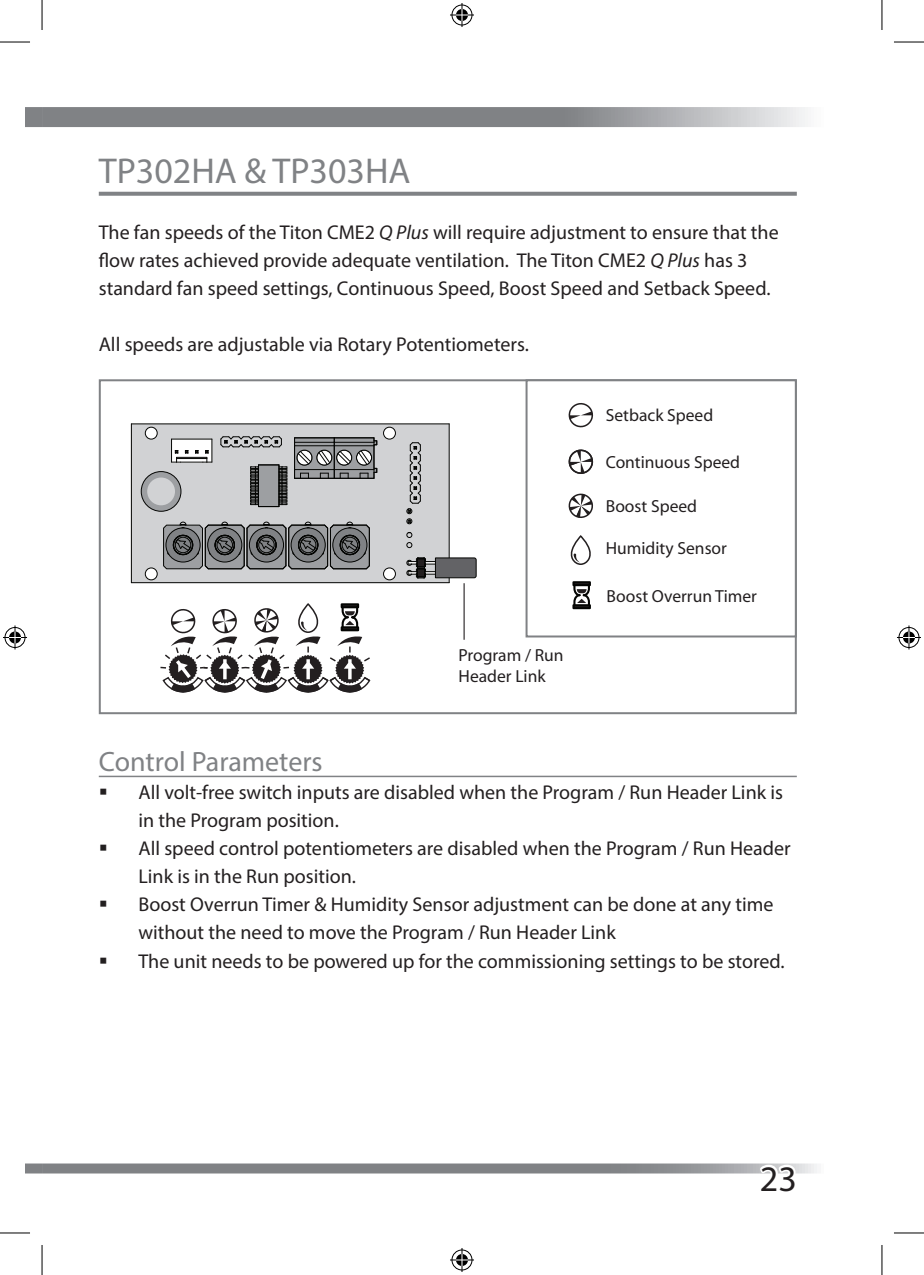
<style>
.page{position:relative;width:924px;height:1275px;background:#fff}
.page>*{position:absolute;margin:0;border:0;box-sizing:border-box;transform-origin:0 0}
.t1{font:36px "Myriad Pro";color:#808285}
.t2{font:36px "Myriad Pro";color:#231f20}
.t3{font:28px "Myriad Pro";color:#808285}
.t4{font:20px/28px "Myriad Pro";color:#231f20}
.t5{font:17.6px/21px "Myriad";color:#231f20}
.t6{font:16.8px "Myriad";color:#231f20}
.s1{font-style:italic}
</style>
<div class="page">
<svg style="left:42px;top:107px;width:766px;height:20px;background:#929496"></svg>
<div style="left:25px;top:107px;width:17px;height:20px;background:#808285"></div>
<div style="left:25px;top:1163px;width:17px;height:10px;background:#808285"></div>
<svg style="left:42px;top:1163px;width:775px;height:10px;background:#8c8e91"></svg>
<svg style="left:755px;top:1163px;width:43px;height:11px"></svg>
<svg style="left:99px;top:192px;width:697px;height:4px;background:#888a8c"></svg>
<hr style="left:99px;top:775px;width:697px;height:2px;background:#808285">
<div style="left:131px;top:424px;width:318px;height:159px;background:#d1d2d4"></div>
<hr style="left:463px;top:583px;width:1px;height:57px;background:#231f20">
<div style="left:383px;top:427px;width:12px;height:12px;background:#fff;border-radius:50%"></div>
<div style="left:383px;top:427px;width:13px;height:12px;border:1px solid #040503;border-radius:50%"></div>
<div style="left:383px;top:568px;width:12px;height:12px;background:#fff;border-radius:50%"></div>
<div style="left:383px;top:567px;width:13px;height:13px;border:1px solid #040503;border-radius:50%"></div>
<div style="left:145px;top:568px;width:12px;height:12px;background:#fff;border-radius:50%"></div>
<div style="left:145px;top:567px;width:13px;height:13px;border:1px solid #040503;border-radius:50%"></div>
<div style="left:145px;top:427px;width:12px;height:12px;background:#fff;border-radius:50%"></div>
<div style="left:145px;top:427px;width:13px;height:12px;border:1px solid #040503;border-radius:50%"></div>
<hr style="left:131px;top:424px;width:1px;height:158px;background:#040503">
<hr style="left:131px;top:423px;width:318px;height:1px;background:#040503">
<hr style="left:448px;top:424px;width:1px;height:134px;background:#040503">
<hr style="left:131px;top:582px;width:318px;height:1px;background:#040503">
<hr style="left:171px;top:438px;width:41px;height:1px;background:#040503">
<svg style="left:171px;top:439px;width:41px;height:23px"></svg>
<svg style="left:163px;top:521px;width:207px;height:49px;background:#727375"></svg>
<svg style="left:294px;top:437px;width:83px;height:42px;background:#7e7f81"></svg>
<svg style="left:220px;top:436px;width:62px;height:12px"></svg>
<svg style="left:141px;top:471px;width:40px;height:40px"></svg>
<div style="left:141px;top:471px;width:40px;height:41px;border:1px solid #040503;border-radius:50%"></div>
<svg style="left:250px;top:464px;width:37px;height:43px;background:#6a6b6c"></svg>
<hr style="left:258px;top:465px;width:1px;height:41px;background:#040503">
<svg style="left:406px;top:532px;width:6px;height:16px"></svg>
<svg style="left:406px;top:442px;width:15px;height:82px"></svg>
<svg style="left:406px;top:557px;width:71px;height:25px"></svg>
<div style="left:147px;top:477px;width:28px;height:28px;background:#d1d2d4;border-radius:50%"></div>
<svg style="left:160px;top:604px;width:211px;height:89px"></svg>
<svg style="left:568px;top:403px;width:26px;height:25px"></svg>
<div style="left:572px;top:581px;width:18px;height:5px;border:2px solid #040503"></div>
<div style="left:572px;top:604px;width:18px;height:5px;border:2px solid #040503"></div>
<svg style="left:572px;top:583px;width:18px;height:24px"></svg>
<svg style="left:568px;top:493px;width:25px;height:25px"></svg>
<svg style="left:568px;top:449px;width:26px;height:25px"></svg>
<svg style="left:570px;top:536px;width:21px;height:29px"></svg>
<div style="left:525px;top:379px;width:271px;height:258px;border:2px solid #808285"></div>
<hr style="left:0;top:42px;width:30px;height:1px;background:#000">
<hr style="left:893px;top:42px;width:30px;height:1px;background:#000">
<hr style="left:0;top:1232px;width:30px;height:1px;background:#000">
<hr style="left:893px;top:1232px;width:30px;height:1px;background:#000">
<hr style="left:42px;top:0;width:1px;height:30px;background:#000">
<hr style="left:42px;top:1245px;width:1px;height:30px;background:#000">
<hr style="left:881px;top:0;width:1px;height:30px;background:#000">
<hr style="left:881px;top:1245px;width:1px;height:30px;background:#000">
<svg style="left:450px;top:3px;width:24px;height:24px"></svg>
<svg style="left:450px;top:1248px;width:24px;height:24px"></svg>
<svg style="left:3px;top:625px;width:24px;height:24px"></svg>
<svg style="left:897px;top:625px;width:23px;height:24px"></svg>
<h1 class="t1" style="left:99px;top:149px;width:313px">TP302HA &amp; TP303HA</h1>
<p class="t4" style="left:99px;top:218px;width:681px">The fan speeds of the Titon CME2 <span class="s1">Q Plus</span> will require adjustment to ensure that the flow rates achieved provide adequate ventilation. The Titon CME2 <span class="s1">Q Plus</span> has 3 standard fan speed settings, Continuous Speed, Boost Speed and Setback Speed.</p>
<p class="t4" style="left:99px;top:330px;width:431px">All speeds are adjustable via Rotary Potentiometers.</p>
<p class="t5" style="left:605px;top:406px;width:109px">Setback Speed</p>
<p class="t5" style="left:458px;top:646px;width:106px">Program / Run<br>Header Link</p>
<p class="t5" style="left:605px;top:452px;width:136px">Continuous Speed</p>
<p class="t5" style="left:605px;top:496px;width:93px">Boost Speed</p>
<p class="t5" style="left:605px;top:539px;width:123px">Humidity Sensor</p>
<p class="t5" style="left:606px;top:586px;width:152px">Boost Overrun Timer</p>
<h2 class="t3" style="left:99px;top:745px;width:225px">Control Parameters</h2>
<p class="t4" style="left:138px;top:778px;width:653px">All volt-free switch inputs are disabled when the Program / Run Header Link is in the Program position.<br>All speed control potentiometers are disabled when the Program / Run Header Link is in the Run position.<br>Boost Overrun Timer &amp; Humidity Sensor adjustment can be done at any time without the need to move the Program / Run Header Link<br>The unit needs to be powered up for the commissioning settings to be stored.</p>
<p class="t6" style="left:204px;top:930px;width:10px">6</p>
<p class="t6" style="left:216px;top:961px;width:10px">7</p>
<h1 class="t2" style="left:759px;top:1156px;width:38px">23</h1>
</div>
